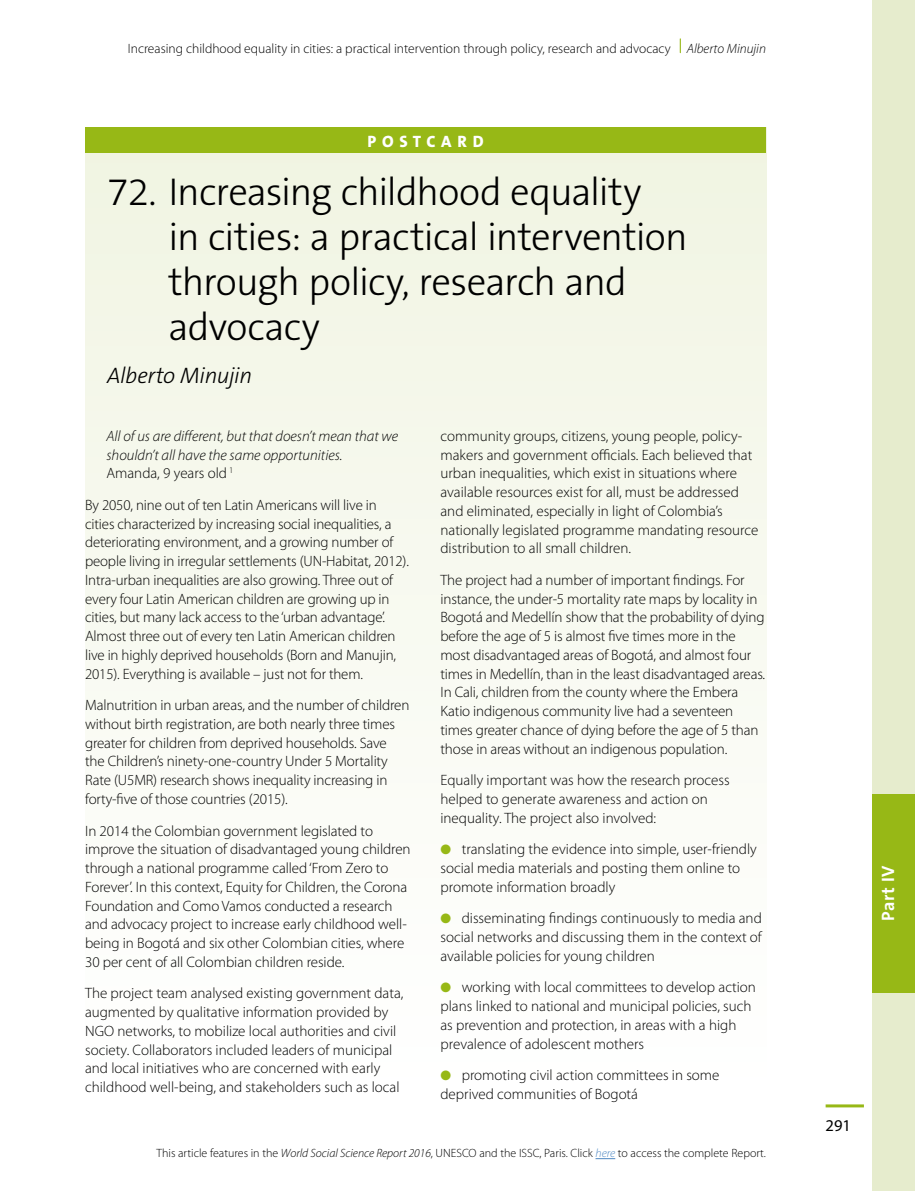
<style>
.page{position:relative;width:915px;height:1191px;background:#fff}
.page>*{position:absolute;margin:0;border:0;box-sizing:border-box;transform-origin:0 0}
.t1{font:300 39px/45px "The Sans B3";letter-spacing:-.025em;color:#000}
.T_1_auteur{font:italic 300 22.5px "The Sans B3";letter-spacing:-.02em;color:#000}
.t2{font:700 18px "The Sans B7";letter-spacing:.02em;color:#fff}
.Ti_provisoire_sans_n{font:800 16.5px "The Sans B8";letter-spacing:.35em;color:#fff}
.t3{font:16.5px "Myriad Pro";color:#000}
.txt_courant{font:300 15px/18.8px "Myriad Pro";letter-spacing:-.005em;color:#000}
.Citations{font:italic 300 15px/18.8px "Myriad Pro";color:#000}
.t4{font:300 13.5px "Myriad Pro";color:#000}
.t5{font:300 12px "Myriad Pro";color:#000}
.s1{font-style:italic}
.s2{font-style:normal}
.s3{color:#97b816}
.s4{font-style:italic;color:#4f88c3}
</style>
<div class="page">
<svg style="left:679px;top:39px;width:1px;height:14px"></svg>
<hr style="left:825px;top:1104px;width:38px;height:3px;background:#97b816">
<div style="left:872px;top:0;width:42px;height:1191px;background:#e6eccd"></div>
<div style="left:872px;top:794px;width:42px;height:198px;background:#97b816"></div>
<div style="left:85px;top:128px;width:680px;height:978px;background:linear-gradient(to bottom,#f0f4e2,#fff)"></div>
<div style="left:85px;top:128px;width:680px;height:25px;background:#97b816"></div>
<svg style="left:595px;top:1158px;width:20px;height:1px"></svg>
<p class="t4" style="left:128px;top:40px;width:639px">Increasing childhood equality in cities: a practical intervention through policy, research and advocacy <span class="s1">Alberto Minujin</span></p>
<p class="Ti_provisoire_sans_n" style="left:367px;top:132px;width:118px">POSTCARD</p>
<p class="t1" style="left:168px;top:171px;width:520px;text-indent:-61px">72. Increasing childhood equality<br>in cities: a practical intervention through policy, research and advocacy</p>
<p class="T_1_auteur" style="left:107px;top:363px;width:146px">Alberto Minujin</p>
<p class="Citations" style="left:106px;top:427px;width:293px">All of us are different, but that doesn’t mean that we shouldn’t all have the same opportunities.<br><span class="s2">Amanda, 9 years old</span> <sup>1</sup></p>
<p class="txt_courant" style="left:85px;top:495px;width:325px">By 2050, nine out of ten Latin Americans will live in cities characterized by increasing social inequalities, a deteriorating environment, and a growing number of people living in irregular settlements (UN-Habitat, 2012).<br>Intra-urban inequalities are also growing. Three out of every four Latin American children are growing up in cities, but many lack access to the ‘urban advantage’.<br>Almost three out of every ten Latin American children live in highly deprived households (Born and Manujin, 2015). Everything is available – just not for them.</p>
<p class="txt_courant" style="left:85px;top:695px;width:325px">Malnutrition in urban areas, and the number of children without birth registration, are both nearly three times greater for children from deprived households. Save the Children’s ninety-one-country Under 5 Mortality Rate (U5MR) research shows inequality increasing in forty-five of those countries (2015).</p>
<p class="txt_courant" style="left:85px;top:821px;width:327px">In 2014 the Colombian government legislated to improve the situation of disadvantaged young children through a national programme called ‘From Zero to Forever’. In this context, Equity for Children, the Corona Foundation and Como Vamos conducted a research and advocacy project to increase early childhood well&shy;being in Bogotá and six other Colombian cities, where 30 per cent of all Colombian children reside.</p>
<p class="txt_courant" style="left:85px;top:983px;width:320px">The project team analysed existing government data, augmented by qualitative information provided by NGO networks, to mobilize local authorities and civil society. Collaborators included leaders of municipal and local initiatives who are concerned with early childhood well-being, and stakeholders such as local</p>
<p class="txt_courant" style="left:440px;top:426px;width:319px">community groups, citizens, young people, policy&shy;makers and government officials. Each believed that urban inequalities, which exist in situations where available resources exist for all, must be addressed and eliminated, especially in light of Colombia’s nationally legislated programme mandating resource distribution to all small children.</p>
<p class="txt_courant" style="left:440px;top:570px;width:326px">The project had a number of important findings. For instance, the under-5 mortality rate maps by locality in Bogotá and Medellín show that the probability of dying before the age of 5 is almost five times more in the most disadvantaged areas of Bogotá, and almost four times in Medellín, than in the least disadvantaged areas.<br>In Cali, children from the county where the Embera Katio indigenous community live had a seventeen times greater chance of dying before the age of 5 than those in areas without an indigenous population.</p>
<p class="txt_courant" style="left:440px;top:770px;width:290px">Equally important was how the research process helped to generate awareness and action on inequality. The project also involved:</p>
<p class="txt_courant" style="left:440px;top:839px;width:318px"><span class="s3">●</span> translating the evidence into simple, user-friendly social media materials and posting them online to promote information broadly</p>
<p class="txt_courant" style="left:440px;top:908px;width:323px;text-align:justify"><span class="s3">●</span> disseminating findings continuously to media and social networks and discussing them in the context of available policies for young children</p>
<p class="txt_courant" style="left:440px;top:977px;width:317px"><span class="s3">●</span> working with local committees to develop action plans linked to national and municipal policies, such as prevention and protection, in areas with a high prevalence of adolescent mothers</p>
<p class="txt_courant" style="left:440px;top:1065px;width:280px"><span class="s3">●</span> promoting civil action committees in some deprived communities of Bogotá</p>
<p class="t5" style="left:156px;top:1146px;width:610px">This article features in the <span class="s1">World Social Science Report 2016</span>, UNESCO and the ISSC, Paris. Click <span class="s4">here</span> to access the complete Report.</p>
<p class="t2" style="left:878px;top:920px;width:56px;rotate:-90deg">Part IV</p>
<p class="t3" style="left:825px;top:1116px;width:27px">291</p>
</div>
